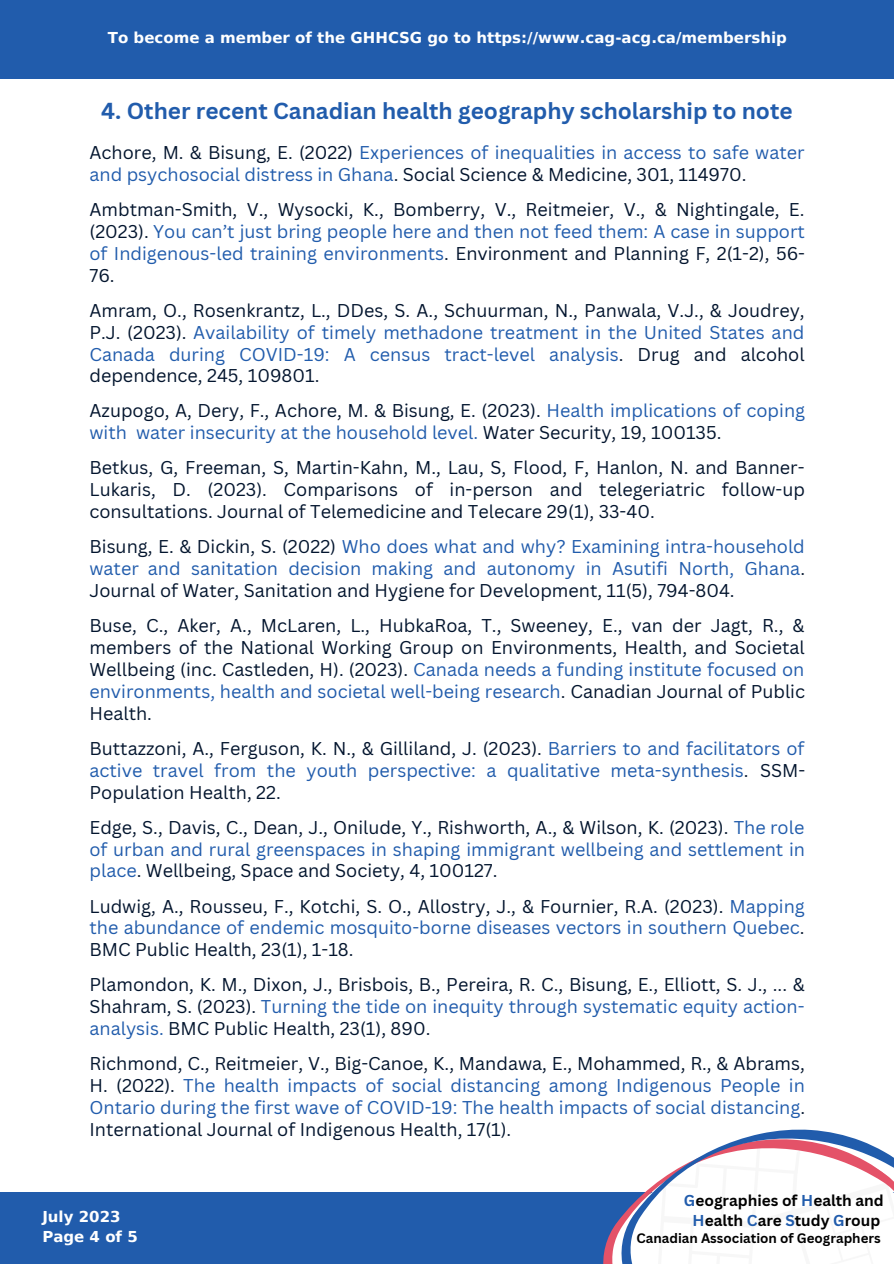
<style>
.page{position:relative;width:894px;height:1264px;background:#fff}
.page>*{position:absolute;margin:0;border:0;box-sizing:border-box;transform-origin:0 0}
.t1{font:700 22.5px "Canva Sans";color:#215cac}
.t2{font:18px/21.9px "Canva Sans";color:#03152e;text-align:justify}
.t3{font:18px/21.9px "Canva Sans";color:#215cac;text-align:justify}
.t4{font:700 15.3px/19.2px "Canva Sans";color:#000;text-align:center}
.t5{font:700 15px "DejaVu Sans";color:#fff}
.t6{font:700 13.35px "Canva Sans";color:#000}
.s1{color:#03152e}
.s2{color:#215cac}
</style>
<div class="page">
<div style="left:0;top:0;width:893px;height:79px;background:#215cac"></div>
<div style="left:0;top:1192px;width:893px;height:71px;background:#215cac"></div>
<svg style="left:603px;top:1129px;width:290px;height:134px;fill:#fff"></svg>
<p class="t5" style="left:108px;top:29px;width:680px">To become a member of the GHHCSG go to https://www.cag-acg.ca/membership</p>
<p class="t1" style="left:101px;top:95px;width:692px">4. Other recent Canadian health geography scholarship to note</p>
<p class="t3" style="left:89px;top:141px;width:716px"><span class="s1">Achore, M. &amp; Bisung, E. (2022)</span> Experiences of inequalities in access to safe water and psychosocial distress in Ghana<span class="s1">. Social Science &amp; Medicine, 301, 114970.</span></p>
<p class="t2" style="left:89px;top:198px;width:717px">Ambtman-Smith, V., Wysocki, K., Bomberry, V., Reitmeier, V., &amp; Nightingale, E. (2023). <span class="s2">You can’t just bring people here and then not feed them: A case in support of Indigenous-led training environments</span>. Environment and Planning F, 2(1-2), 56- 76.</p>
<p class="t2" style="left:89px;top:299px;width:716px">Amram, O., Rosenkrantz, L., DDes, S. A., Schuurman, N., Panwala, V.J., &amp; Joudrey, P.J. (2023). <span class="s2">Availability of timely methadone treatment in the United States and Canada during COVID-19: A census tract-level analysis</span>. Drug and alcohol dependence, 245, 109801.</p>
<p class="t2" style="left:89px;top:399px;width:717px">Azupogo, A, Dery, F., Achore, M. &amp; Bisung, E. (2023). <span class="s2">Health implications of coping with water insecurity at the household level.</span> Water Security, 19, 100135.</p>
<p class="t2" style="left:89px;top:456px;width:717px">Betkus, G, Freeman, S, Martin-Kahn, M., Lau, S, Flood, F, Hanlon, N. and Banner-Lukaris, D. (2023). Comparisons of in-person and telegeriatric follow-up consultations. Journal of Telemedicine and Telecare 29(1), 33-40.</p>
<p class="t3" style="left:89px;top:535px;width:717px"><span class="s1">Bisung, E. &amp; Dickin, S. (2022)</span> Who does what and why? Examining intra-household water and sanitation decision making and autonomy in Asutifi North, Ghana<span class="s1">.<br>Journal of Water, Sanitation and Hygiene for Development, 11(5), 794-804.</span></p>
<p class="t2" style="left:89px;top:614px;width:717px">Buse, C., Aker, A., McLaren, L., HubkaRoa, T., Sweeney, E., van der Jagt, R., &amp; members of the National Working Group on Environments, Health, and Societal Wellbeing (inc. Castleden, H). (2023). <span class="s2">Canada needs a funding institute focused on environments, health and societal well-being research</span>. Canadian Journal of Public Health.</p>
<p class="t3" style="left:89px;top:737px;width:717px"><span class="s1">Buttazzoni, A., Ferguson, K. N., &amp; Gilliland, J. (2023).</span> Barriers to and facilitators of active travel from the youth perspective: a qualitative meta-synthesis<span class="s1">. SSM-Population Health, 22.</span></p>
<p class="t2" style="left:89px;top:815px;width:717px">Edge, S., Davis, C., Dean, J., Onilude, Y., Rishworth, A., &amp; Wilson, K. (2023). <span class="s2">The role of urban and rural greenspaces in shaping immigrant wellbeing and settlement in place</span>. Wellbeing, Space and Society, 4, 100127.</p>
<p class="t2" style="left:89px;top:894px;width:716px">Ludwig, A., Rousseu, F., Kotchi, S. O., Allostry, J., &amp; Fournier, R.A. (2023). <span class="s2">Mapping the abundance of endemic mosquito-borne diseases vectors in southern Quebec</span>.<br>BMC Public Health, 23(1), 1-18.</p>
<p class="t2" style="left:89px;top:973px;width:716px">Plamondon, K. M., Dixon, J., Brisbois, B., Pereira, R. C., Bisung, E., Elliott, S. J., ... &amp; Shahram, S. (2023). <span class="s2">Turning the tide on inequity through systematic equity action&shy;analysis.</span> BMC Public Health, 23(1), 890.</p>
<p class="t3" style="left:89px;top:1052px;width:717px"><span class="s1">Richmond, C., Reitmeier, V., Big-Canoe, K., Mandawa, E., Mohammed, R., &amp; Abrams, H. (2022).</span> The health impacts of social distancing among Indigenous People in Ontario during the first wave of COVID-19: The health impacts of social distancing<span class="s1">.<br>International Journal of Indigenous Health, 17(1).</span></p>
<p class="t5" style="left:42px;top:1207px;width:80px">July 2023</p>
<p class="t5" style="left:42px;top:1228px;width:97px">Page 4 of 5</p>
<p class="t4" style="left:683px;top:1190px;width:201px"><span class="s2">G</span>eographies of <span class="s2">H</span>ealth and<br><span class="s2">H</span>ealth <span class="s2">C</span>are <span class="s2">S</span>tudy <span class="s2">G</span>roup</p>
<p class="t6" style="left:636px;top:1228px;width:246px">Canadian Association of Geographers</p>
</div>
